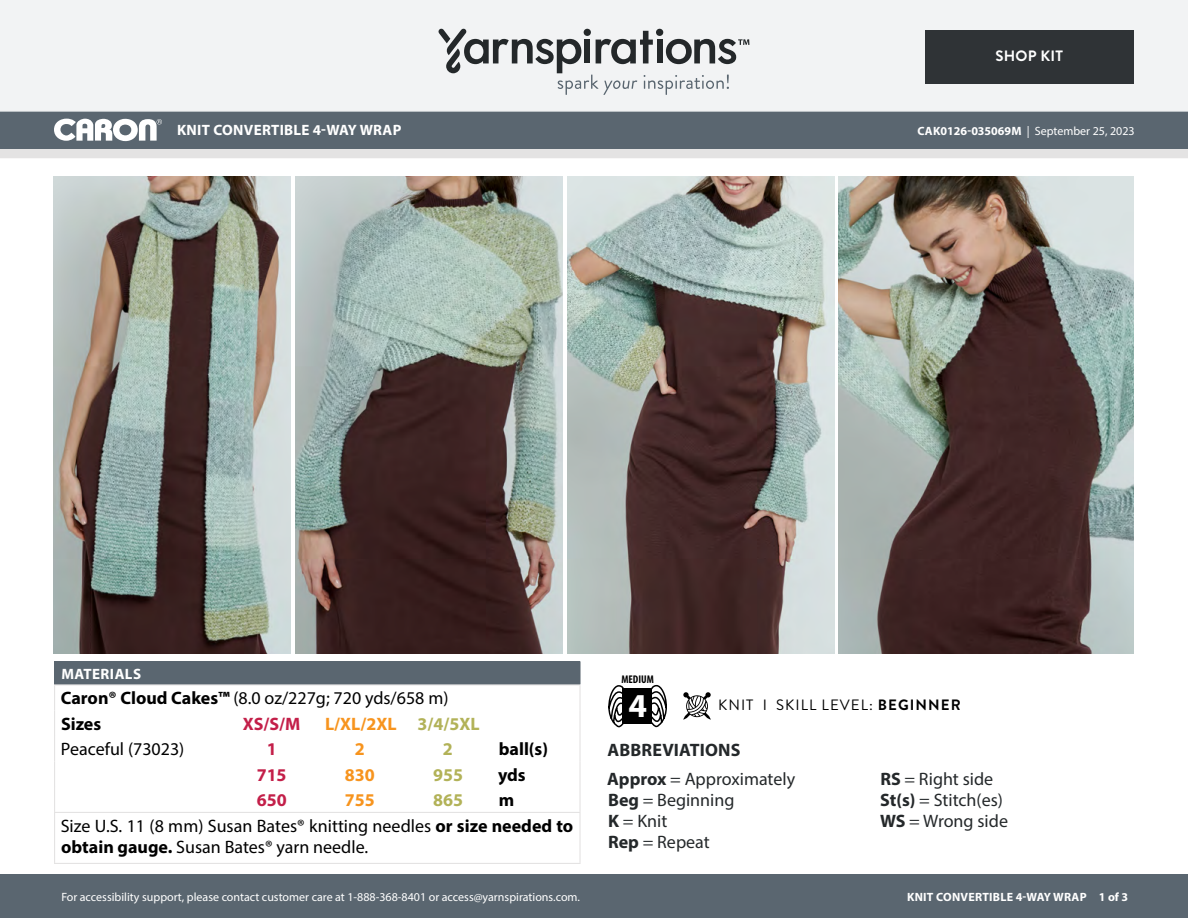
<style>
.page{position:relative;width:1188px;height:918px;background:#fff}
.page>*{position:absolute;margin:0;border:0;box-sizing:border-box;transform-origin:0 0}
.t1{font:700 33.6px "Myriad Pro";color:#fff}
.Materials_-_Needle___Supplies_Info{font:18px/21px "Myriad Pro";color:#000}
.Abbreviations_-_With_auto_styling{font:18px "Myriad Pro";color:#24282a}
.Materials_-_Brand___Product_Info{font:18px "Myriad Pro";color:#000}
.Material_-__Colors_information{font:700 18px "Myriad Pro";color:#000}
.Materials_-_Color_and_center_sizes{font:700 18px "Myriad Pro";color:#f7941e}
.Material_-__Colors_information-2{font:18px "Myriad Pro";color:#000}
.Materials_-_Color_and_center_sizes-2{font:700 18px "Myriad Pro";color:#b2b258}
.Materials_-_Color_and_center_sizes-3{font:700 18px "Myriad Pro";color:#c31f49}
.Abbreviations_-__Header{font:700 18px "Myriad Pro";letter-spacing:.01em;color:#24282a}
.Materials_-__Header_in_dark_gray_box{font:700 15px "Myriad Pro";letter-spacing:.02em;color:#fff}
.Type_of_pattern___Skill_Level___XXXXXX{font:15px "Brandon Grotesque";letter-spacing:.07em;color:#000}
.t2{font:700 15px "Brandon Grotesque";letter-spacing:.02em;color:#fff}
.t3{font:12px "Myriad Pro";color:#fff}
.t4{font:700 12px "Myriad Pro";letter-spacing:.02em;color:#fff}
.t5{font:700 condensed 11.25px "Myriad Pro";color:#000}
.s1{font-weight:700}
</style>
<div class="page">
<div style="left:0;top:875px;width:1188px;height:43px;background:#5a6670"></div>
<div style="left:0;top:149px;width:1188px;height:9px;background:#e4e3e3"></div>
<div style="left:0;top:111px;width:1188px;height:38px;background:#5a6670"></div>
<div style="left:0;top:0;width:1188px;height:112px;background:#f2f3f4"></div>
<svg style="left:438px;top:29px;width:311px;height:66px"></svg>
<div style="left:925px;top:30px;width:209px;height:54px;background:#2f3336"></div>
<svg style="left:54px;top:119px;width:108px;height:22px"></svg>
<img style="left:54px;top:177px;width:237px;height:477px">
<img style="left:567px;top:177px;width:267px;height:477px">
<img style="left:296px;top:177px;width:266px;height:477px">
<img style="left:838px;top:177px;width:296px;height:477px">
<div style="left:55px;top:662px;width:525px;height:23px;background:#5a6670"></div>
<hr style="left:54px;top:661px;width:174px;height:1px;background:#5a6670">
<hr style="left:228px;top:661px;width:88px;height:1px;background:#5a6670">
<hr style="left:316px;top:661px;width:88px;height:1px;background:#5a6670">
<hr style="left:404px;top:661px;width:88px;height:1px;background:#5a6670">
<hr style="left:492px;top:661px;width:88px;height:1px;background:#5a6670">
<svg style="left:580px;top:662px;width:1px;height:22px"></svg>
<hr style="left:54px;top:684px;width:174px;height:2px;background:#e4e3e3">
<hr style="left:228px;top:684px;width:88px;height:2px;background:#e4e3e3">
<hr style="left:316px;top:684px;width:88px;height:2px;background:#e4e3e3">
<hr style="left:404px;top:684px;width:88px;height:2px;background:#e4e3e3">
<hr style="left:492px;top:684px;width:89px;height:2px;background:#e4e3e3">
<hr style="left:579px;top:686px;width:2px;height:24px;background:#e4e3e3">
<hr style="left:579px;top:710px;width:2px;height:26px;background:#e4e3e3">
<svg style="left:54px;top:662px;width:1px;height:150px"></svg>
<hr style="left:579px;top:736px;width:2px;height:25px;background:#e4e3e3">
<hr style="left:579px;top:761px;width:2px;height:26px;background:#e4e3e3">
<hr style="left:579px;top:787px;width:2px;height:25px;background:#e4e3e3">
<hr style="left:54px;top:813px;width:1px;height:50px;background:#e4e3e3">
<hr style="left:54px;top:812px;width:174px;height:1px;background:#e4e3e3">
<hr style="left:54px;top:863px;width:174px;height:1px;background:#e4e3e3">
<hr style="left:228px;top:863px;width:88px;height:1px;background:#e4e3e3">
<hr style="left:316px;top:863px;width:88px;height:1px;background:#e4e3e3">
<hr style="left:404px;top:863px;width:88px;height:1px;background:#e4e3e3">
<hr style="left:492px;top:863px;width:89px;height:1px;background:#e4e3e3">
<hr style="left:228px;top:812px;width:88px;height:1px;background:#e4e3e3">
<hr style="left:316px;top:812px;width:88px;height:1px;background:#e4e3e3">
<hr style="left:404px;top:812px;width:88px;height:1px;background:#e4e3e3">
<hr style="left:492px;top:812px;width:89px;height:1px;background:#e4e3e3">
<hr style="left:579px;top:813px;width:2px;height:50px;background:#e4e3e3">
<svg style="left:683px;top:692px;width:28px;height:28px"></svg>
<svg style="left:608px;top:685px;width:16px;height:42px"></svg>
<svg style="left:651px;top:684px;width:16px;height:43px"></svg>
<div style="left:622px;top:688px;width:30px;height:36px;background:#000"></div>
<p class="t2" style="left:995px;top:46px;width:69px">SHOP KIT</p>
<p class="Materials_-__Header_in_dark_gray_box" style="left:177px;top:120px;width:226px">KNIT CONVERTIBLE 4-WAY WRAP</p>
<p class="t3" style="left:917px;top:124px;width:219px"><span class="s1">CAK0126-035069M</span> | September 25, 2023</p>
<p class="Materials_-__Header_in_dark_gray_box" style="left:61px;top:664px;width:81px">MATERIALS</p>
<p class="Materials_-_Brand___Product_Info" style="left:61px;top:687px;width:389px"><span class="s1">Caron® Cloud Cakes™</span> (8.0 oz/227g; 720 yds/658 m)</p>
<p class="Material_-__Colors_information" style="left:61px;top:712px;width:42px">Sizes</p>
<p class="Materials_-_Color_and_center_sizes-3" style="left:243px;top:712px;width:59px">XS/S/M</p>
<p class="Materials_-_Color_and_center_sizes" style="left:325px;top:712px;width:73px">L/XL/2XL</p>
<p class="Materials_-_Color_and_center_sizes-2" style="left:418px;top:712px;width:64px">3/4/5XL</p>
<p class="Material_-__Colors_information-2" style="left:61px;top:738px;width:125px">Peaceful (73023)</p>
<p class="Materials_-_Color_and_center_sizes-3" style="left:267px;top:738px;width:11px">1</p>
<p class="Materials_-_Color_and_center_sizes" style="left:355px;top:738px;width:11px">2</p>
<p class="Materials_-_Color_and_center_sizes-2" style="left:443px;top:738px;width:11px">2</p>
<p class="Material_-__Colors_information" style="left:499px;top:738px;width:51px">ball(s)</p>
<p class="Materials_-_Color_and_center_sizes-3" style="left:257px;top:763px;width:31px">715</p>
<p class="Materials_-_Color_and_center_sizes" style="left:345px;top:763px;width:31px">830</p>
<p class="Materials_-_Color_and_center_sizes-2" style="left:433px;top:763px;width:31px">955</p>
<p class="Material_-__Colors_information" style="left:498px;top:763px;width:29px">yds</p>
<p class="Materials_-_Color_and_center_sizes-3" style="left:257px;top:789px;width:31px">650</p>
<p class="Materials_-_Color_and_center_sizes" style="left:345px;top:789px;width:31px">755</p>
<p class="Materials_-_Color_and_center_sizes-2" style="left:433px;top:789px;width:31px">865</p>
<p class="Material_-__Colors_information" style="left:499px;top:789px;width:17px">m</p>
<p class="Materials_-_Needle___Supplies_Info" style="left:61px;top:815px;width:514px">Size U.S. 11 (8 mm) Susan Bates® knitting needles <span class="s1">or size needed to obtain gauge.</span> Susan Bates® yarn needle.</p>
<p class="t5" style="left:621px;top:672px;width:34px">MEDIUM</p>
<p class="t1" style="left:629px;top:684px;width:20px">4</p>
<p class="Type_of_pattern___Skill_Level___XXXXXX" style="left:718px;top:695px;width:244px">KNIT I SKILL LEVEL: <span class="s1">BEGINNER</span></p>
<p class="Abbreviations_-__Header" style="left:608px;top:738px;width:135px">ABBREVIATIONS</p>
<p class="Abbreviations_-_With_auto_styling" style="left:607px;top:768px;width:189px"><span class="s1">Approx</span> = Approximately</p>
<p class="Abbreviations_-_With_auto_styling" style="left:608px;top:789px;width:128px"><span class="s1">Beg</span> = Beginning</p>
<p class="Abbreviations_-_With_auto_styling" style="left:608px;top:810px;width:61px"><span class="s1">K</span> = Knit</p>
<p class="Abbreviations_-_With_auto_styling" style="left:608px;top:831px;width:103px"><span class="s1">Rep</span> = Repeat</p>
<p class="Abbreviations_-_With_auto_styling" style="left:880px;top:768px;width:114px"><span class="s1">RS</span> = Right side</p>
<p class="Abbreviations_-_With_auto_styling" style="left:880px;top:789px;width:124px"><span class="s1">St(s)</span> = Stitch(es)</p>
<p class="Abbreviations_-_With_auto_styling" style="left:880px;top:810px;width:129px"><span class="s1">WS</span> = Wrong side</p>
<p class="t3" style="left:61px;top:889px;width:520px">For accessibility support, please contact customer care at 1-888-368-8401 or access@yarnspirations.com.</p>
<p class="t4" style="left:907px;top:889px;width:222px">KNIT CONVERTIBLE 4-WAY WRAP 1 of 3</p>
</div>
